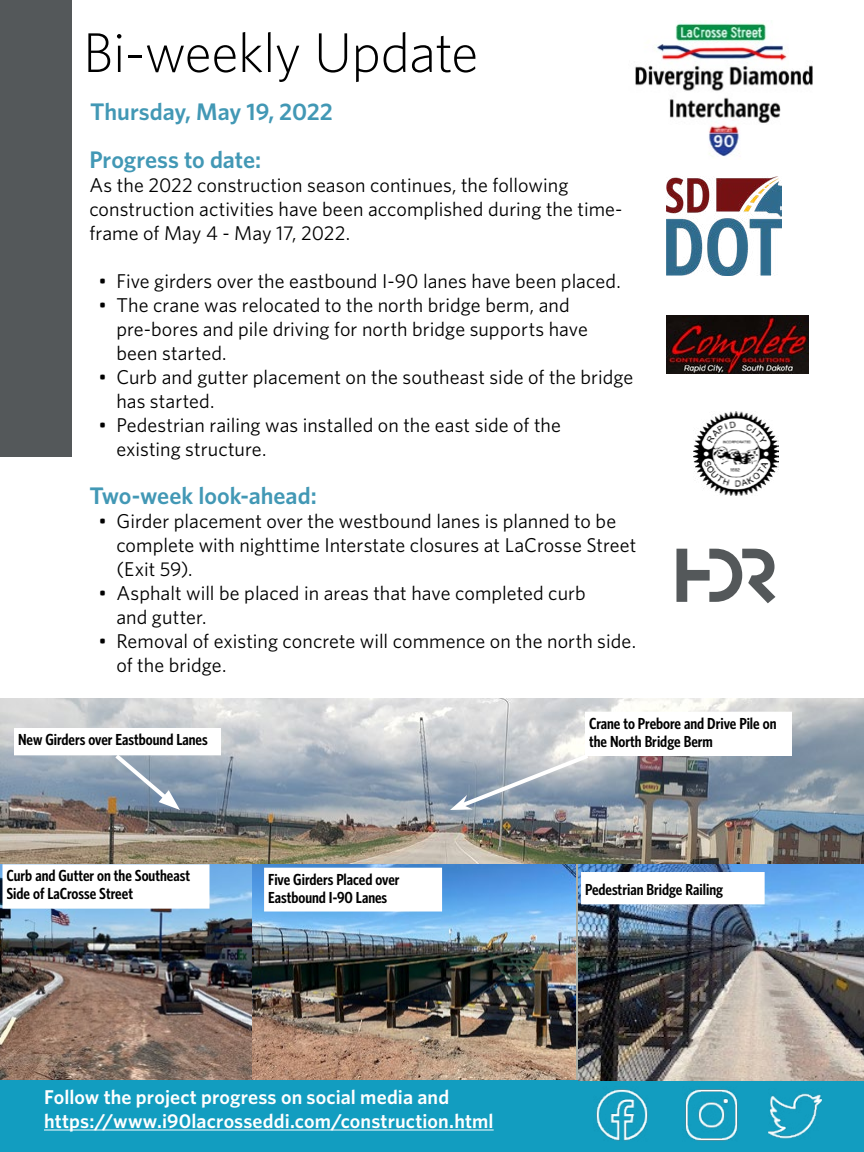
<style>
.page{position:relative;width:864px;height:1152px;background:#fff}
.page>*{position:absolute;margin:0;border:0;box-sizing:border-box;transform-origin:0 0}
.Heading_1{font:300 56px "Whitney";letter-spacing:-.01em;color:#000}
.Heading_2{font:600 24px "Whitney";color:#4298b5}
.Heading_4{font:600 24px "Whitney";color:#4298b5}
.Body{font:20px/24px "Whitney";letter-spacing:.005em;color:#000}
.Heading_4-2{font:600 20px/24px "Whitney";letter-spacing:.005em;color:#fff}
.Notes{font:600 16px/18px "Whitney Condensed";color:#000}
</style>
<div class="page">
<div style="left:0;top:1080px;width:864px;height:72px;background:#129dc0"></div>
<img style="left:0;top:699px;width:864px;height:165px">
<img style="left:0;top:864px;width:252px;height:216px">
<img style="left:578px;top:864px;width:286px;height:216px">
<img style="left:593px;top:1086px;width:58px;height:58px">
<img style="left:683px;top:1086px;width:57px;height:58px">
<img style="left:769px;top:1089px;width:52px;height:52px">
<div style="left:4px;top:866px;width:204px;height:41px;background:#fff"></div>
<div style="left:2px;top:864px;width:208px;height:45px;border:4px solid #fff"></div>
<div style="left:16px;top:730px;width:203px;height:23px;background:#fff"></div>
<div style="left:587px;top:714px;width:203px;height:40px;background:#fff"></div>
<img style="left:252px;top:864px;width:324px;height:216px">
<div style="left:583px;top:874px;width:180px;height:28px;background:#fff"></div>
<div style="left:266px;top:870px;width:174px;height:40px;background:#fff"></div>
<div style="left:264px;top:868px;width:178px;height:44px;border:4px solid #fff"></div>
<svg style="left:111px;top:753px;width:69px;height:57px;background:#95a5b5"></svg>
<svg style="left:450px;top:751px;width:143px;height:59px;background:#a7b2be"></svg>
<div style="left:0;top:0;width:72px;height:457px;background:#54585a"></div>
<img style="left:635px;top:23px;width:178px;height:134px">
<svg style="left:676px;top:549px;width:99px;height:54px"></svg>
<img style="left:666px;top:316px;width:142px;height:58px">
<img style="left:666px;top:176px;width:115px;height:100px">
<img style="left:694px;top:411px;width:84px;height:85px">
<p class="Heading_1" style="left:83px;top:15px;width:397px">Bi-weekly Update</p>
<p class="Heading_4" style="left:90px;top:96px;width:244px">Thursday, May 19, 2022</p>
<p class="Heading_2" style="left:89px;top:144px;width:173px">Progress to date:</p>
<p class="Body" style="left:89px;top:173px;width:535px">As the 2022 construction season continues, the following construction activities have been accomplished during the time&shy;frame of May 4 - May 17, 2022.</p>
<p class="Body" style="left:98px;top:269px;width:524px">• Five girders over the eastbound I-90 lanes have been placed.</p>
<p class="Body" style="left:116px;top:293px;width:473px;text-indent:-18px">• The crane was relocated to the north bridge berm, and pre-bores and pile driving for north bridge supports have been started.</p>
<p class="Body" style="left:116px;top:365px;width:519px;text-indent:-18px">• Curb and gutter placement on the southeast side of the bridge has started.</p>
<p class="Body" style="left:116px;top:413px;width:446px;text-indent:-18px">• Pedestrian railing was installed on the east side of the existing structure.</p>
<p class="Heading_2" style="left:89px;top:480px;width:229px">Two-week look-ahead:</p>
<p class="Body" style="left:116px;top:509px;width:521px;text-indent:-18px">• Girder placement over the westbound lanes is planned to be complete with nighttime Interstate closures at LaCrosse Street (Exit 59).</p>
<p class="Body" style="left:116px;top:581px;width:471px;text-indent:-18px">• Asphalt will be placed in areas that have completed curb and gutter.</p>
<p class="Body" style="left:116px;top:629px;width:521px;text-indent:-18px">• Removal of existing concrete will commence on the north side. of the bridge.</p>
<p class="Notes" style="left:18px;top:730px;width:191px">New Girders over Eastbound Lanes</p>
<p class="Notes" style="left:6px;top:866px;width:185px">Curb and Gutter on the Southeast<br>Side of LaCrosse Street</p>
<p class="Notes" style="left:268px;top:869px;width:133px">Five Girders Placed over<br>Eastbound I-90 Lanes</p>
<p class="Heading_4-2" style="left:44px;top:1085px;width:451px">Follow the project progress on social media and https://www.i90lacrosseddi.com/construction.html</p>
<p class="Notes" style="left:589px;top:713px;width:189px">Crane to Prebore and Drive Pile on the North Bridge Berm</p>
<p class="Notes" style="left:585px;top:879px;width:140px">Pedestrian Bridge Railing</p>
</div>
